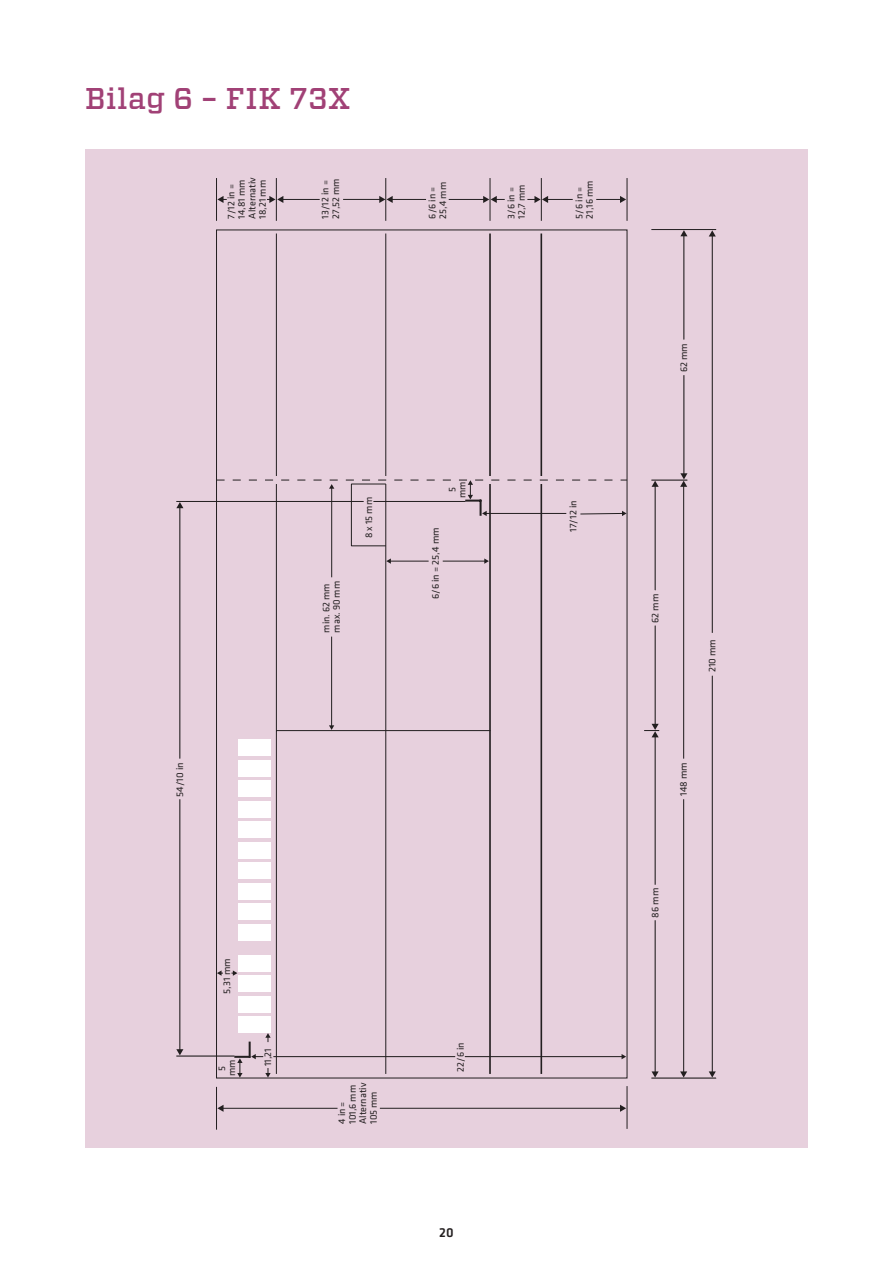
<style>
.page{position:relative;width:893px;height:1263px;background:#fff}
.page>*{position:absolute;margin:0;border:0;box-sizing:border-box;transform-origin:0 0}
.Overskrift_light{font:500 30px "Vitesse";letter-spacing:.02em;color:#a14176}
.t1{font:500 13.5px "Klavika";color:#231f20}
.t2{font:10.05px/10.5px "Klavika";color:#231f20}
</style>
<div class="page">
<div style="left:85px;top:150px;width:723px;height:998px;background:#e7d0dd"></div>
<hr style="left:655px;top:626px;width:1px;height:99px;background:#231f20">
<hr style="left:627px;top:1086px;width:1px;height:43px;background:#231f20">
<hr style="left:216px;top:1087px;width:1px;height:43px;background:#231f20">
<hr style="left:222px;top:1108px;width:116px;height:1px;background:#231f20">
<svg style="left:217px;top:1105px;width:7px;height:7px"></svg>
<hr style="left:380px;top:1108px;width:241px;height:1px;background:#231f20">
<svg style="left:620px;top:1105px;width:6px;height:7px"></svg>
<hr style="left:627px;top:178px;width:1px;height:43px;background:#231f20">
<hr style="left:216px;top:178px;width:1px;height:43px;background:#231f20">
<hr style="left:276px;top:178px;width:1px;height:43px;background:#231f20">
<hr style="left:385px;top:178px;width:1px;height:43px;background:#231f20">
<hr style="left:490px;top:178px;width:1px;height:43px;background:#231f20">
<hr style="left:541px;top:178px;width:1px;height:43px;background:#231f20">
<svg style="left:217px;top:196px;width:10px;height:7px"></svg>
<hr style="left:343px;top:199px;width:37px;height:1px;background:#231f20">
<hr style="left:392px;top:199px;width:34px;height:1px;background:#231f20">
<hr style="left:449px;top:199px;width:35px;height:1px;background:#231f20">
<svg style="left:527px;top:196px;width:46px;height:7px"></svg>
<svg style="left:483px;top:196px;width:22px;height:7px"></svg>
<svg style="left:379px;top:196px;width:14px;height:7px"></svg>
<svg style="left:596px;top:196px;width:30px;height:7px"></svg>
<hr style="left:282px;top:199px;width:38px;height:1px;background:#231f20">
<svg style="left:267px;top:196px;width:16px;height:7px"></svg>
<hr style="left:176px;top:501px;width:188px;height:1px;background:#231f20">
<hr style="left:176px;top:1056px;width:58px;height:1px;background:#231f20">
<hr style="left:180px;top:507px;width:1px;height:252px;background:#231f20">
<svg style="left:176px;top:502px;width:7px;height:6px"></svg>
<hr style="left:180px;top:799px;width:1px;height:251px;background:#231f20">
<svg style="left:176px;top:1049px;width:7px;height:6px"></svg>
<hr style="left:655px;top:736px;width:1px;height:149px;background:#231f20">
<hr style="left:655px;top:920px;width:1px;height:152px;background:#231f20">
<svg style="left:651px;top:1071px;width:8px;height:6px"></svg>
<hr style="left:655px;top:486px;width:1px;height:104px;background:#231f20">
<svg style="left:652px;top:481px;width:7px;height:6px"></svg>
<hr style="left:684px;top:375px;width:1px;height:99px;background:#231f20">
<hr style="left:684px;top:235px;width:1px;height:105px;background:#231f20">
<svg style="left:680px;top:230px;width:7px;height:6px"></svg>
<hr style="left:683px;top:486px;width:1px;height:273px;background:#231f20">
<svg style="left:680px;top:473px;width:7px;height:14px"></svg>
<hr style="left:683px;top:799px;width:1px;height:273px;background:#231f20">
<svg style="left:680px;top:1071px;width:7px;height:6px"></svg>
<hr style="left:712px;top:235px;width:1px;height:398px;background:#231f20">
<svg style="left:709px;top:230px;width:7px;height:6px"></svg>
<hr style="left:712px;top:676px;width:1px;height:396px;background:#231f20">
<svg style="left:709px;top:1071px;width:7px;height:6px"></svg>
<hr style="left:651px;top:1078px;width:65px;height:1px;background:#231f20">
<svg style="left:644px;top:724px;width:15px;height:13px"></svg>
<hr style="left:651px;top:480px;width:36px;height:1px;background:#231f20">
<hr style="left:651px;top:229px;width:65px;height:1px;background:#231f20">
<svg style="left:216px;top:230px;width:411px;height:848px"></svg>
<svg style="left:217px;top:480px;width:410px;height:36px"></svg>
<p class="Overskrift_light" style="left:85px;top:79px;width:267px">Bilag 6 – FIK 73X</p>
<p class="t2" style="left:225px;top:219px;width:43px;rotate:-90deg">7/12 in =<br>14,81 mm<br>Alternativ<br>18,21 mm</p>
<p class="t2" style="left:320px;top:219px;width:42px;rotate:-90deg">13/12 in =<br>27,52 mm</p>
<p class="t2" style="left:427px;top:219px;width:38px;rotate:-90deg">6/6 in =<br>25,4 mm</p>
<p class="t2" style="left:506px;top:219px;width:35px;rotate:-90deg">3/6 in =<br>12,7 mm</p>
<p class="t2" style="left:574px;top:219px;width:40px;rotate:-90deg">5/6 in =<br>21,16 mm</p>
<p class="t2" style="left:174px;top:797px;width:36px;rotate:-90deg">54/10 in</p>
<p class="t2" style="left:320px;top:633px;width:53px;rotate:-90deg">min. 62 mm max. 90 mm</p>
<p class="t2" style="left:363px;top:538px;width:43px;rotate:-90deg">8 x 15 mm</p>
<p class="t2" style="left:447px;top:498px;width:18px;line-height:9.9px;text-align:center;rotate:-90deg">5 mm</p>
<p class="t2" style="left:430px;top:599px;width:73px;rotate:-90deg">6/6 in = 25,4 mm</p>
<p class="t2" style="left:221px;top:994px;width:37px;rotate:-90deg">5,31 mm</p>
<p class="t2" style="left:226px;top:1076px;width:18px;rotate:-90deg">mm</p>
<p class="t2" style="left:216px;top:1070px;width:6px;rotate:-90deg">5</p>
<p class="t2" style="left:262px;top:1066px;width:19px;rotate:-90deg">11,21</p>
<p class="t2" style="left:336px;top:1124px;width:43px;rotate:-90deg">4 in =<br>101,6 mm<br>Alternativ<br>105 mm</p>
<p class="t2" style="left:455px;top:1071px;width:31px;rotate:-90deg">22/6 in</p>
<h2 class="t1" style="left:439px;top:1223px;width:16px">20</h2>
<p class="t2" style="left:567px;top:531px;width:33px;rotate:-90deg">17/12 in</p>
<p class="t2" style="left:678px;top:372px;width:31px;rotate:-90deg">62 mm</p>
<p class="t2" style="left:649px;top:623px;width:31px;rotate:-90deg">62 mm</p>
<p class="t2" style="left:707px;top:672px;width:35px;rotate:-90deg">210 mm</p>
<p class="t2" style="left:678px;top:796px;width:35px;rotate:-90deg">148 mm</p>
<p class="t2" style="left:649px;top:918px;width:31px;rotate:-90deg">86 mm</p>
</div>
